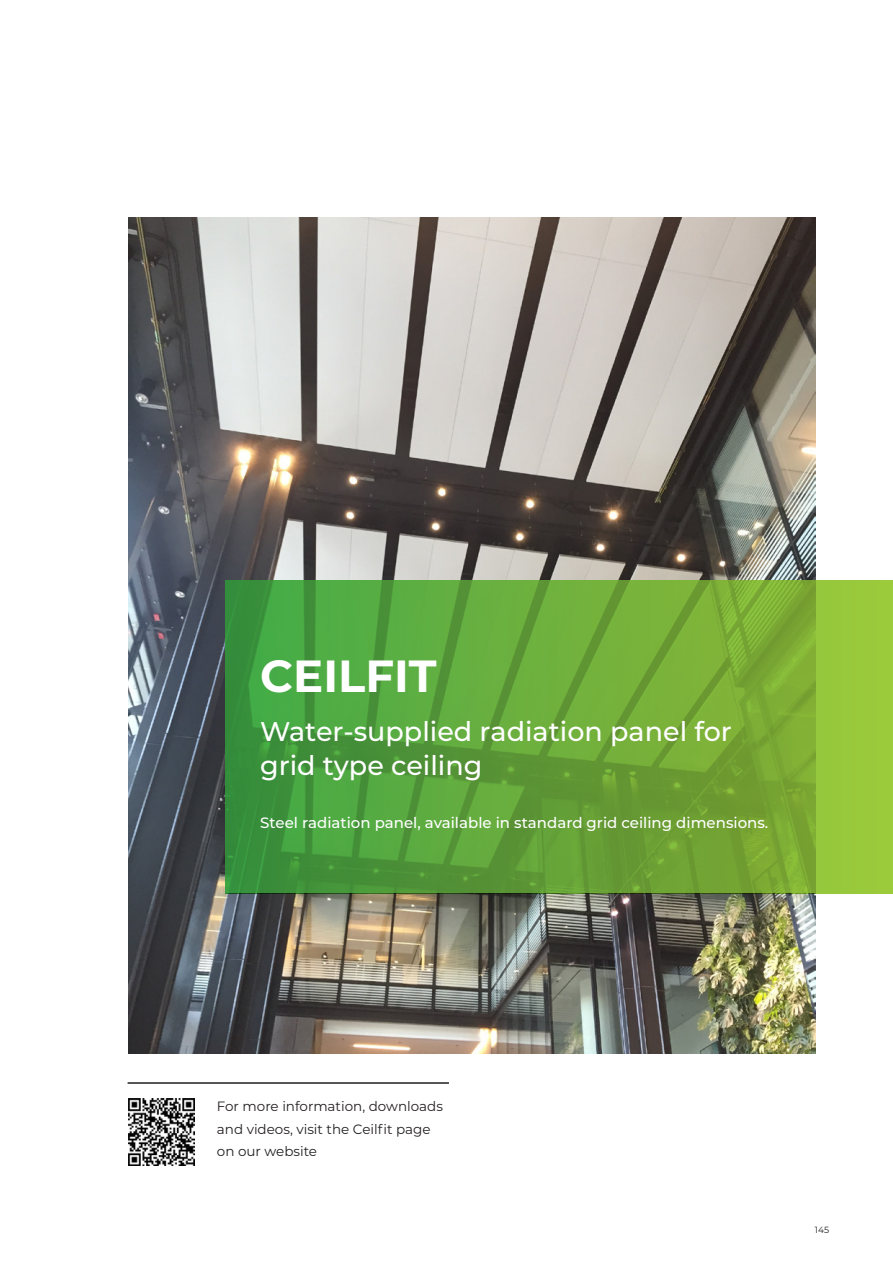
<style>
.page{position:relative;width:893px;height:1263px;background:#fff}
.page>*{position:absolute;margin:0;border:0;box-sizing:border-box;transform-origin:0 0}
.t1{font:700 45px "Montserrat";color:#fff}
.t2{font:500 27px/34.5px "Montserrat";color:#fff}
.t3{font:500 15px "Montserrat";color:#fff}
.t4{font:13.5px/22.5px "Montserrat";color:#231f20}
.t5{font:9px "Montserrat";color:#231f20}
</style>
<div class="page">
<img style="left:128px;top:218px;width:688px;height:836px">
<svg style="left:225px;top:580px;width:668px;height:313px;background:#67a83a"></svg>
<hr style="left:128px;top:1082px;width:321px;height:2px;background:#231f20">
<img style="left:128px;top:1099px;width:67px;height:66px">
<p class="t1" style="left:260px;top:644px;width:178px">CEILFIT</p>
<p class="t2" style="left:260px;top:713px;width:473px">Water-supplied radiation panel for grid type ceiling</p>
<p class="t3" style="left:260px;top:812px;width:510px">Steel radiation panel, available in standard grid ceiling dimensions.</p>
<p class="t4" style="left:217px;top:1095px;width:228px">For more information, downloads and videos, visit the Ceilfit page on our website</p>
<p class="t5" style="left:815px;top:1224px;width:16px">145</p>
</div>
